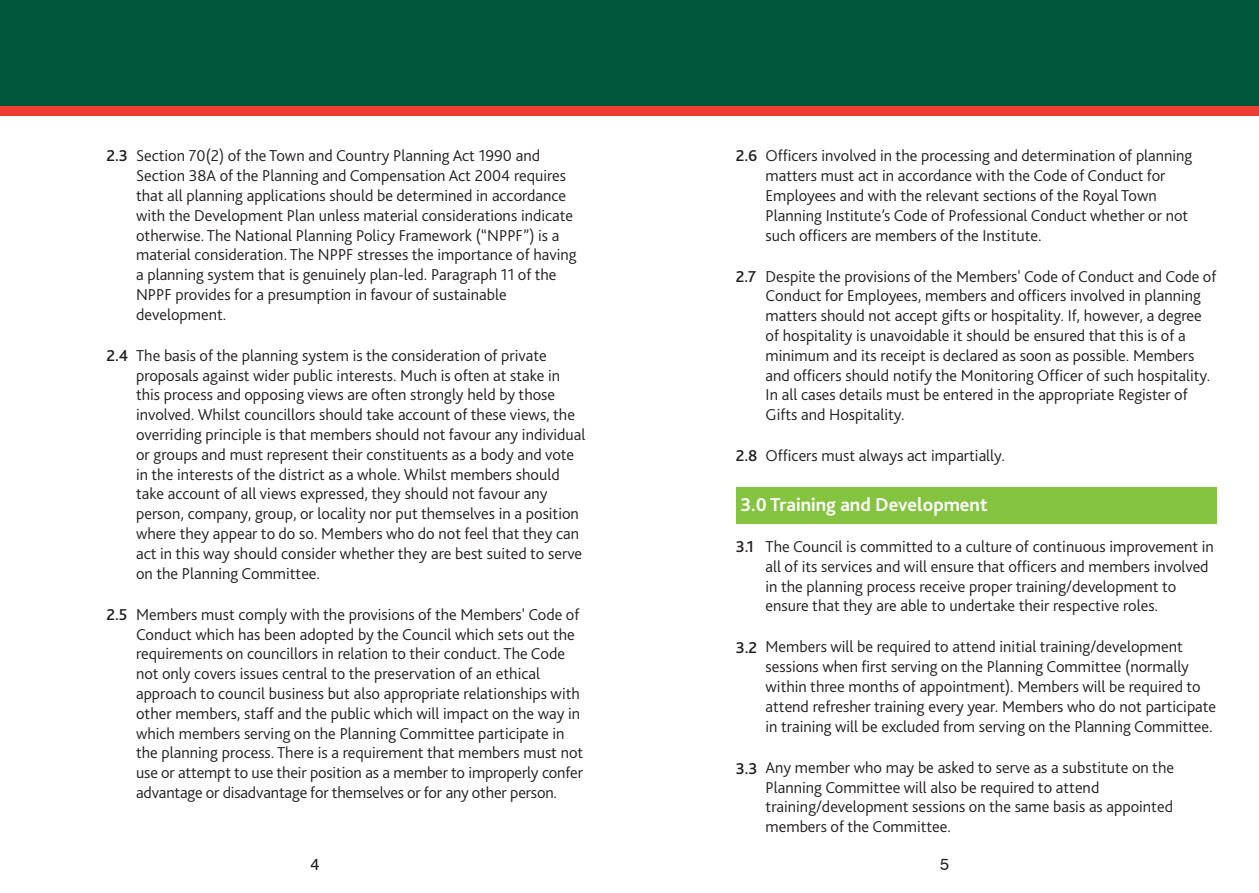
<style>
.page{position:relative;width:1259px;height:893px;background:#fff}
.page>*{position:absolute;margin:0;border:0;box-sizing:border-box;transform-origin:0 0}
.t1{font:700 19.5px "Bliss";color:#fff}
.t2{font:300 16.5px/19.8px "Bliss";color:#231f20}
.t3{font:500 16.5px "Bliss";color:#231f20}
.t4{font:16.5px "Swiss 721 BT";color:#231f20}
</style>
<div class="page">
<div style="left:617px;top:0;width:642px;height:106px;background:#00573c"></div>
<div style="left:617px;top:106px;width:642px;height:9px;background:#ee3e34"></div>
<div style="left:0;top:0;width:642px;height:106px;background:#00573c"></div>
<div style="left:0;top:106px;width:642px;height:9px;background:#ee3e34"></div>
<div style="left:736px;top:487px;width:480px;height:37px;background:#84c440"></div>
<p class="t3" style="left:106px;top:146px;width:23px">2.3</p>
<p class="t3" style="left:106px;top:346px;width:23px">2.4</p>
<p class="t3" style="left:106px;top:604px;width:23px">2.5</p>
<p class="t2" style="left:136px;top:148px;width:442px">Section 70(2) of the Town and Country Planning Act 1990 and Section 38A of the Planning and Compensation Act 2004 requires that all planning applications should be determined in accordance with the Development Plan unless material considerations indicate otherwise. The National Planning Policy Framework (“NPPF”) is a material consideration. The NPPF stresses the importance of having a planning system that is genuinely plan-led. Paragraph 11 of the NPPF provides for a presumption in favour of sustainable development.</p>
<p class="t2" style="left:136px;top:347px;width:451px">The basis of the planning system is the consideration of private proposals against wider public interests. Much is often at stake in this process and opposing views are often strongly held by those involved. Whilst councillors should take account of these views, the overriding principle is that members should not favour any individual or groups and must represent their constituents as a body and vote in the interests of the district as a whole. Whilst members should take account of all views expressed, they should not favour any person, company, group, or locality nor put themselves in a position where they appear to do so. Members who do not feel that they can act in this way should consider whether they are best suited to serve on the Planning Committee.</p>
<p class="t2" style="left:136px;top:606px;width:449px">Members must comply with the provisions of the Members' Code of Conduct which has been adopted by the Council which sets out the requirements on councillors in relation to their conduct. The Code not only covers issues central to the preservation of an ethical approach to council business but also appropriate relationships with other members, staff and the public which will impact on the way in which members serving on the Planning Committee participate in the planning process. There is a requirement that members must not use or attempt to use their position as a member to improperly confer advantage or disadvantage for themselves or for any other person.</p>
<p class="t2" style="left:765px;top:148px;width:428px">Officers involved in the processing and determination of planning matters must act in accordance with the Code of Conduct for Employees and with the relevant sections of the Royal Town Planning Institute’s Code of Professional Conduct whether or not such officers are members of the Institute.</p>
<p class="t2" style="left:765px;top:268px;width:452px">Despite the provisions of the Members' Code of Conduct and Code of Conduct for Employees, members and officers involved in planning matters should not accept gifts or hospitality. If, however, a degree of hospitality is unavoidable it should be ensured that this is of a minimum and its receipt is declared as soon as possible. Members and officers should notify the Monitoring Officer of such hospitality.<br>In all cases details must be entered in the appropriate Register of Gifts and Hospitality.</p>
<p class="t2" style="left:765px;top:447px;width:241px">Officers must always act impartially.</p>
<p class="t1" style="left:740px;top:497px;width:249px">3.0 Training and Development</p>
<p class="t2" style="left:765px;top:538px;width:450px">The Council is committed to a culture of continuous improvement in all of its services and will ensure that officers and members involved in the planning process receive proper training/development to ensure that they are able to undertake their respective roles.</p>
<p class="t2" style="left:765px;top:639px;width:452px">Members will be required to attend initial training/development sessions when first serving on the Planning Committee (normally within three months of appointment). Members will be required to attend refresher training every year. Members who do not participate in training will be excluded from serving on the Planning Committee.</p>
<p class="t2" style="left:765px;top:759px;width:410px">Any member who may be asked to serve as a substitute on the Planning Committee will also be required to attend training/development sessions on the same basis as appointed members of the Committee.</p>
<p class="t3" style="left:736px;top:146px;width:23px">2.6</p>
<p class="t3" style="left:736px;top:266px;width:22px">2.7</p>
<p class="t3" style="left:736px;top:446px;width:23px">2.8</p>
<p class="t3" style="left:736px;top:537px;width:20px">3.1</p>
<p class="t3" style="left:736px;top:638px;width:23px">3.2</p>
<p class="t3" style="left:736px;top:758px;width:23px">3.3</p>
<p class="t4" style="left:310px;top:854px;width:11px">4</p>
<p class="t4" style="left:940px;top:854px;width:11px">5</p>
</div>
